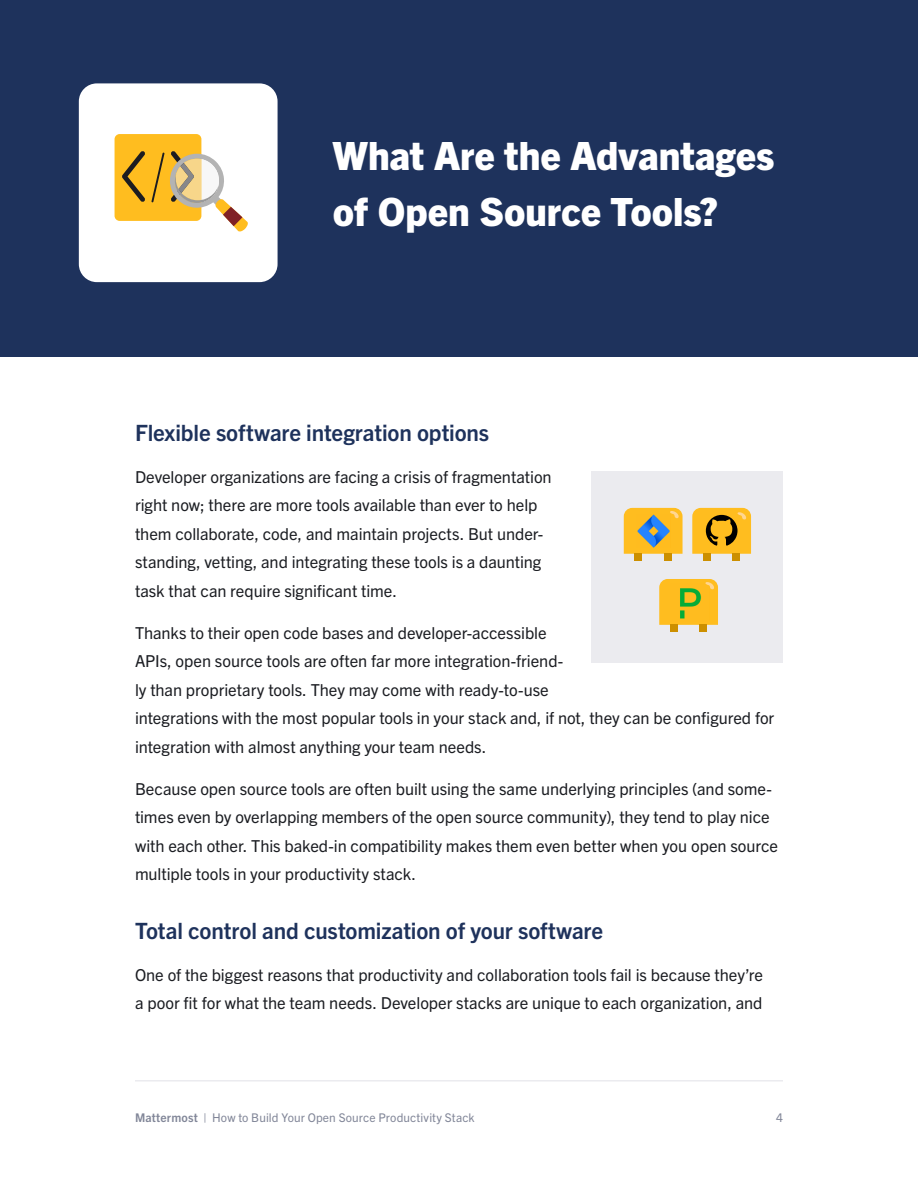
<style>
.page{position:relative;width:918px;height:1188px;background:#fff}
.page>*{position:absolute;margin:0;border:0;box-sizing:border-box;transform-origin:0 0}
.t1{font:800 39px/55.5px "Trade Gothic Next LT Pro";color:#fff}
.t2{font:700 22.5px "Trade Gothic Next LT Pro";letter-spacing:-.005em;color:#1e325c}
.t3{font:16.5px/28.5px "Trade Gothic Next LT Pro";letter-spacing:-.005em;color:#1b1d22}
.t4{font:12px "Trade Gothic Next LT Pro";letter-spacing:.01em;color:#818698}
.s1{font-weight:700}
</style>
<div class="page">
<hr style="left:135px;top:1080px;width:648px;height:2px;background:#ebebef">
<div style="left:0;top:0;width:918px;height:27px;background:#1e325c"></div>
<div style="left:0;top:27px;width:918px;height:329px;background:#1e325c"></div>
<div style="left:79px;top:83px;width:199px;height:199px;background:#fff;border-radius:18px"></div>
<div style="left:115px;top:134px;width:86px;height:87px;background:#ffbd1f;border-radius:5px"></div>
<svg style="left:122px;top:151px;width:23px;height:51px"></svg>
<svg style="left:151px;top:151px;width:97px;height:81px"></svg>
<div style="left:592px;top:471px;width:191px;height:192px;background:#ebebef"></div>
<div style="left:670px;top:625px;width:8px;height:7px;background:#cc8f00"></div>
<div style="left:700px;top:625px;width:7px;height:7px;background:#cc8f00"></div>
<svg style="left:659px;top:579px;width:59px;height:46px;background:#e5bb26"></svg>
<div style="left:635px;top:554px;width:7px;height:7px;background:#cc8f00"></div>
<div style="left:664px;top:554px;width:8px;height:7px;background:#cc8f00"></div>
<svg style="left:624px;top:508px;width:59px;height:46px;background:#d4b14c"></svg>
<div style="left:703px;top:554px;width:8px;height:7px;background:#cc8f00"></div>
<div style="left:733px;top:554px;width:7px;height:7px;background:#cc8f00"></div>
<svg style="left:692px;top:508px;width:59px;height:46px;background:#dba31f"></svg>
<h1 class="t1" style="left:333px;top:126px;width:443px">What Are the Advantages of Open Source Tools?</h1>
<h2 class="t2" style="left:135px;top:417px;width:356px">Flexible software integration options</h2>
<p class="t3" style="left:135px;top:461px;width:418px">Developer organizations are facing a crisis of fragmentation right now; there are more tools available than ever to help them collaborate, code, and maintain projects. But under&shy;standing, vetting, and integrating these tools is a daunting task that can require significant time.</p>
<p class="t3" style="left:135px;top:617px;width:641px">Thanks to their open code bases and developer-accessible<br>APIs, open source tools are often far more integration-friend-<br>ly than proprietary tools. They may come with ready-to-use<br>integrations with the most popular tools in your stack and, if not, they can be configured for integration with almost anything your team needs.</p>
<p class="t3" style="left:135px;top:773px;width:645px">Because open source tools are often built using the same underlying principles (and some&shy;times even by overlapping members of the open source community), they tend to play nice with each other. This baked-in compatibility makes them even better when you open source multiple tools in your productivity stack.</p>
<h2 class="t2" style="left:135px;top:915px;width:470px">Total control and customization of your software</h2>
<p class="t3" style="left:135px;top:959px;width:630px">One of the biggest reasons that productivity and collaboration tools fail is because they’re a poor fit for what the team needs. Developer stacks are unique to each organization, and</p>
<p class="t4" style="left:135px;top:1109px;width:341px"><span class="s1">Mattermost</span> | How to Build Your Open Source Productivity Stack</p>
<p class="t4" style="left:776px;top:1109px;width:8px">4</p>
</div>
